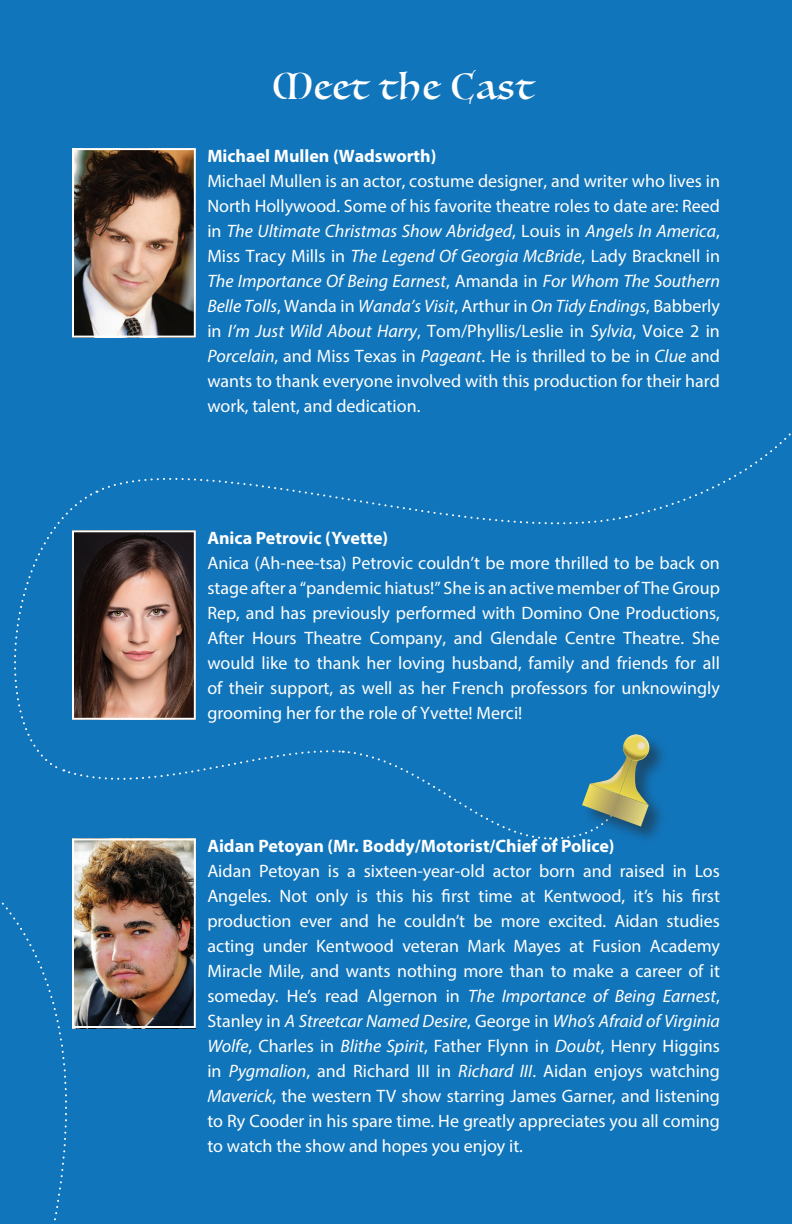
<style>
.page{position:relative;width:792px;height:1224px;background:#1175bb}
.page>*{position:absolute;margin:0;border:0;box-sizing:border-box;transform-origin:0 0}
.t1{font:36px "Luminari";letter-spacing:.05em;color:#fff}
.t2{font:18px/25px "Myriad Pro";color:#fff;text-align:justify}
.t3{font:700 18px "Myriad Pro";color:#fff}
.s1{font-style:italic}
</style>
<div class="page">
<img style="left:135px;top:841px;width:58px;height:184px">
<div style="left:72px;top:838px;width:124px;height:190px;border:2px solid #fff"></div>
<img style="left:75px;top:151px;width:118px;height:184px">
<div style="left:72px;top:148px;width:124px;height:190px;border:2px solid #fff"></div>
<svg style="left:1px;top:841px;width:134px;height:380px"></svg>
<svg style="left:14px;top:433px;width:777px;height:408px"></svg>
<p class="t1" style="left:273px;top:56px;width:262px">Meet the Cast</p>
<p class="t3" style="left:207px;top:144px;width:231px">Michael Mullen (Wadsworth)</p>
<p class="t2" style="left:207px;top:168px;width:514px">Michael Mullen is an actor, costume designer, and writer who lives in North Hollywood. Some of his favorite theatre roles to date are: Reed in <span class="s1">The Ultimate Christmas Show Abridged</span>, Louis in <span class="s1">Angels In America</span>, Miss Tracy Mills in <span class="s1">The Legend Of Georgia McBride</span>, Lady Bracknell in <span class="s1">The Importance Of Being Earnest</span>, Amanda in <span class="s1">For Whom The Southern Belle Tolls</span>, Wanda in <span class="s1">Wanda’s Visit</span>, Arthur in <span class="s1">On Tidy Endings</span>, Babberly in <span class="s1">I’m Just Wild About Harry</span>, Tom/Phyllis/Leslie in <span class="s1">Sylvia</span>, Voice 2 in <span class="s1">Porcelain</span>, and Miss Texas in <span class="s1">Pageant</span>. He is thrilled to be in <span class="s1">Clue</span> and wants to thank everyone involved with this production for their hard work, talent, and dedication.</p>
<p class="t3" style="left:207px;top:526px;width:182px">Anica Petrovic (Yvette)</p>
<p class="t2" style="left:207px;top:550px;width:514px">Anica (Ah-nee-tsa) Petrovic couldn’t be more thrilled to be back on stage after a “pandemic hiatus!” She is an active member of The Group Rep, and has previously performed with Domino One Productions, After Hours Theatre Company, and Glendale Centre Theatre. She would like to thank her loving husband, family and friends for all of their support, as well as her French professors for unknowingly grooming her for the role of Yvette! Merci!</p>
<p class="t3" style="left:207px;top:834px;width:409px">Aidan Petoyan (Mr. Boddy/Motorist/Chief of Police)</p>
<p class="t2" style="left:207px;top:858px;width:514px">Aidan Petoyan is a sixteen-year-old actor born and raised in Los Angeles. Not only is this his first time at Kentwood, it’s his first production ever and he couldn’t be more excited. Aidan studies acting under Kentwood veteran Mark Mayes at Fusion Academy Miracle Mile, and wants nothing more than to make a career of it someday. He’s read Algernon in <span class="s1">The Importance of Being Earnest</span>, Stanley in <span class="s1">A Streetcar Named Desire</span>, George in <span class="s1">Who’s Afraid of Virginia Wolfe</span>, Charles in <span class="s1">Blithe Spirit</span>, Father Flynn in <span class="s1">Doubt</span>, Henry Higgins in <span class="s1">Pygmalion</span>, and Richard III in <span class="s1">Richard III</span>. Aidan enjoys watching <span class="s1">Maverick</span>, the western TV show starring James Garner, and listening to Ry Cooder in his spare time. He greatly appreciates you all coming to watch the show and hopes you enjoy it.</p>
</div>
